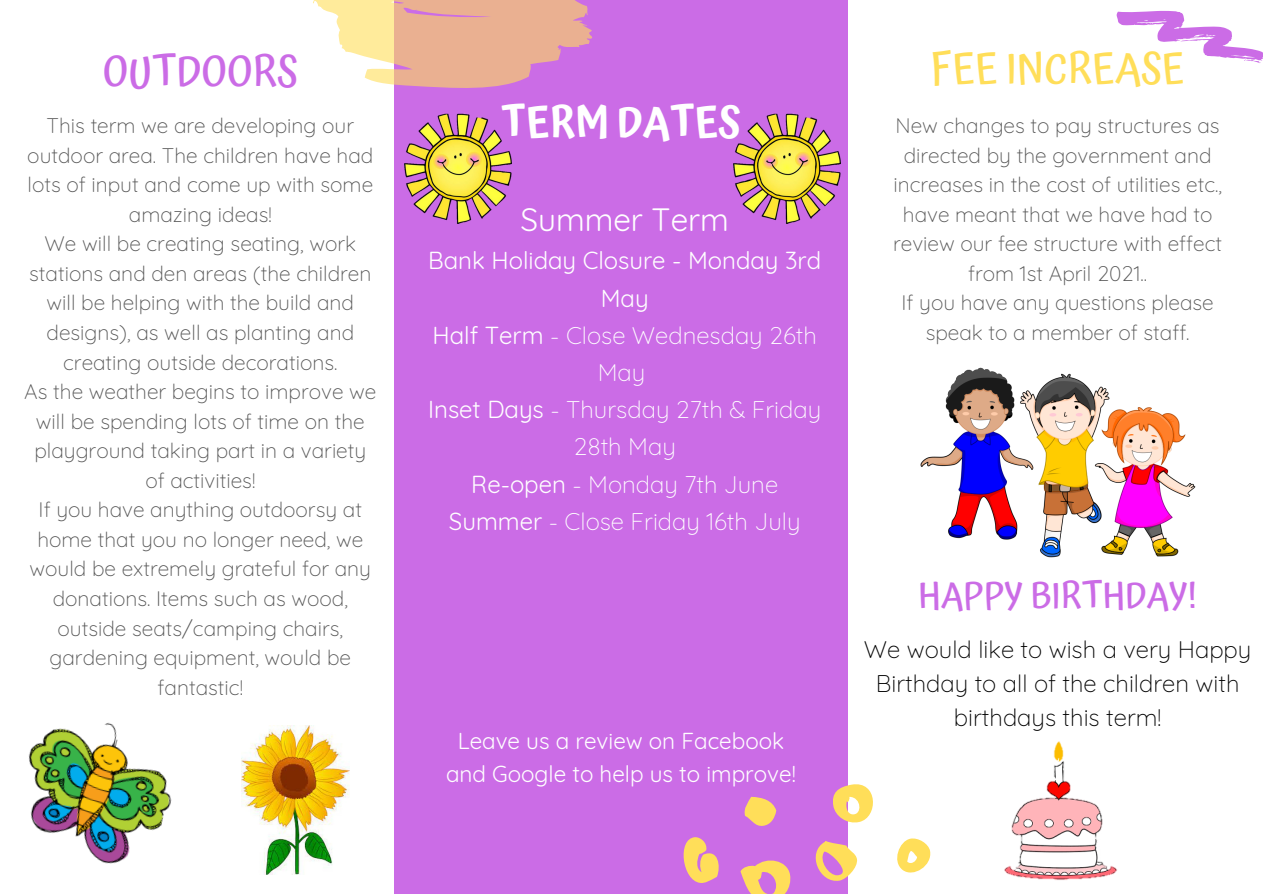
<style>
.page{position:relative;width:1263px;height:894px;background:#fff}
.page>*{position:absolute;margin:0;border:0;box-sizing:border-box;transform-origin:0 0}
.t1{font:500 42px "Atma";color:#ffde59}
.t2{font:600 42px "Atma";color:#fff}
.t3{font:500 42px "Atma";color:#cb6ce6}
.t4{font:500 36px "Atma";color:#cb6ce6}
.t5{font:31.5px "Quicksand";color:#fff}
.t6{font:300 24px/37.2px "Quicksand";color:#fff;text-align:center}
.t7{font:300 24px/33.9px "Quicksand";color:#000;text-align:center}
.t8{font:24px/37.2px "Quicksand";color:#fff;text-align:center}
.t9{font:22.5px/32.5px "Quicksand";color:#fff;text-align:center}
.t10{font:300 21px/29.5px "Quicksand";color:#545454;text-align:center}
.s1{font-weight:400}
</style>
<div class="page">
<div style="left:394px;top:0;width:454px;height:893px;background:#cb6ce6"></div>
<svg style="left:313px;top:0;width:279px;height:88px"></svg>
<svg style="left:833px;top:784px;width:40px;height:39px"></svg>
<svg style="left:744px;top:796px;width:32px;height:30px"></svg>
<svg style="left:683px;top:837px;width:36px;height:46px"></svg>
<svg style="left:897px;top:838px;width:34px;height:35px"></svg>
<svg style="left:815px;top:841px;width:43px;height:40px"></svg>
<svg style="left:740px;top:860px;width:51px;height:33px"></svg>
<svg style="left:1116px;top:10px;width:147px;height:53px"></svg>
<img style="left:29px;top:722px;width:143px;height:142px">
<img style="left:920px;top:367px;width:276px;height:191px">
<img style="left:241px;top:725px;width:108px;height:149px">
<img style="left:734px;top:114px;width:107px;height:109px">
<img style="left:404px;top:114px;width:107px;height:109px">
<img style="left:1004px;top:741px;width:113px;height:139px">
<p class="t3" style="left:103px;top:47px;width:197px">OUTDOORS</p>
<p class="t1" style="left:931px;top:44px;width:256px">FEE INCREASE</p>
<p class="t10" style="left:893px;top:110px;width:330px">New changes to pay structures as directed by the government and increases in the cost of utilities etc., have meant that we have had to review our fee structure with effect from 1st April 2021..</p>
<p class="t10" style="left:901px;top:288px;width:314px">If you have any questions please speak to a member of staff.</p>
<p class="t2" style="left:501px;top:97px;width:241px">TERM DATES</p>
<p class="t10" style="left:27px;top:110px;width:347px">This term we are developing our outdoor area. The children have had lots of input and come up with some amazing ideas!</p>
<p class="t10" style="left:29px;top:228px;width:344px">We will be creating seating, work stations and den areas (the children will be helping with the build and designs), as well as planting and creating outside decorations.</p>
<p class="t10" style="left:24px;top:376px;width:354px">As the weather begins to improve we will be spending lots of time on the playground taking part in a variety of activities!</p>
<p class="t10" style="left:30px;top:494px;width:343px">If you have anything outdoorsy at home that you no longer need, we would be extremely grateful for any donations. Items such as wood, outside seats/camping chairs, gardening equipment, would be fantastic!</p>
<p class="t5" style="left:520px;top:199px;width:210px">Summer Term</p>
<p class="t8" style="left:428px;top:241px;width:395px">Bank Holiday Closure - Monday 3rd<br>May</p>
<p class="t6" style="left:432px;top:316px;width:386px"><span class="s1">Half Term</span> - Close Wednesday 26th<br>May</p>
<p class="t6" style="left:428px;top:390px;width:394px"><span class="s1">Inset Days</span> - Thursday 27th &amp; Friday<br>28th May</p>
<p class="t6" style="left:471px;top:465px;width:308px"><span class="s1">Re-open</span> - Monday 7th June</p>
<p class="t6" style="left:449px;top:502px;width:353px"><span class="s1">Summer</span> - Close Friday 16th July</p>
<p class="t4" style="left:919px;top:574px;width:280px">HAPPY BIRTHDAY!</p>
<p class="t7" style="left:864px;top:631px;width:389px">We would like to wish a very Happy<br>Birthday to all of the children with birthdays this term!</p>
<p class="t9" style="left:446px;top:724px;width:351px">Leave us a review on Facebook and Google to help us to improve!</p>
</div>
